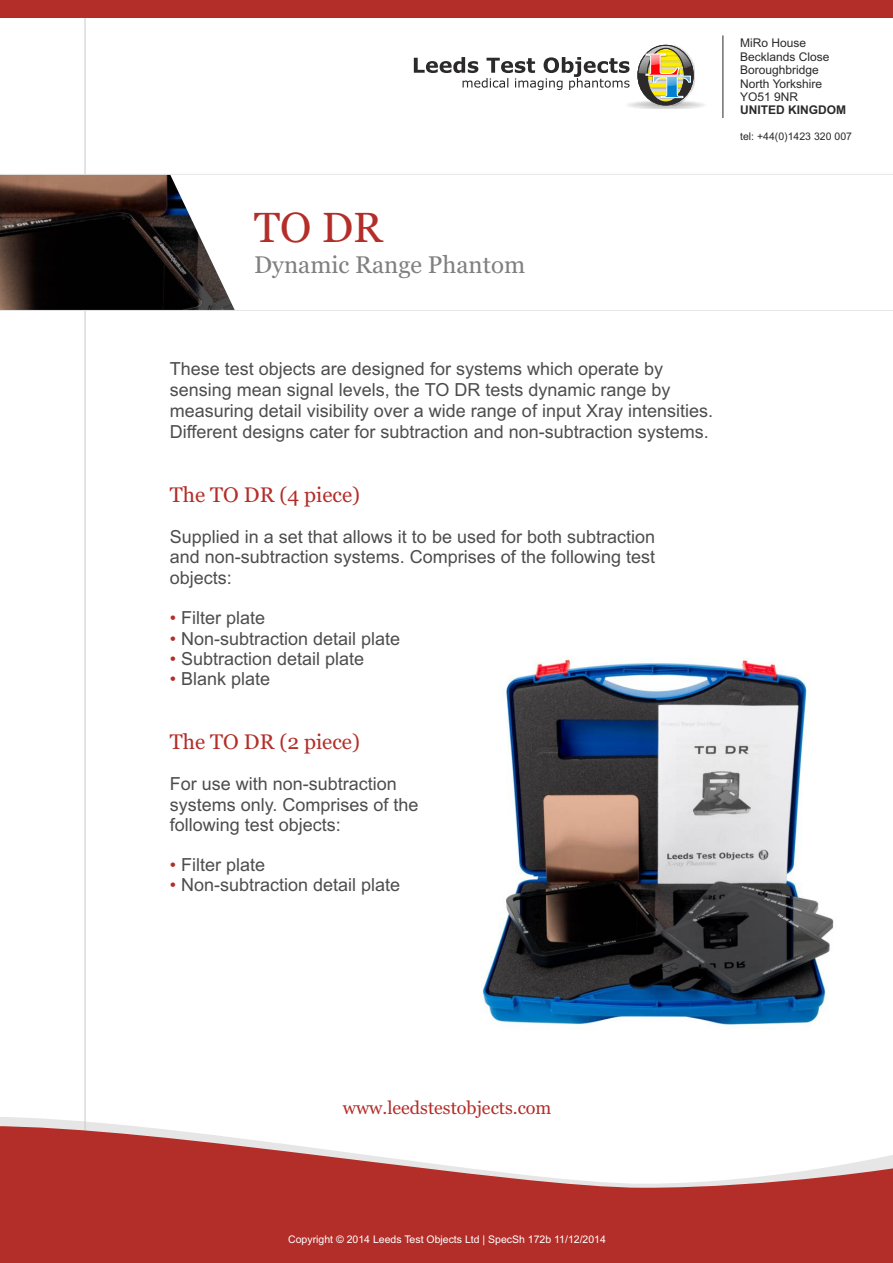
<style>
.page{position:relative;width:893px;height:1263px;background:#fff}
.page>*{position:absolute;margin:0;border:0;box-sizing:border-box;transform-origin:0 0}
.t1{font:42px "Georgia";color:#b32e29}
.t2{font:24px "Georgia";color:#808080}
.t3{font:21px "Georgia";color:#b32e29}
.t4{font:18px/20.5px "Arial";color:#4d4d4d}
.t5{font:18px "Georgia";color:#b32e29}
.t6{font:12px/13.4px "Arial";color:#2b2929}
.t7{font:700 12px "Arial";color:#2b2929}
.t8{font:10.5px "Arial";color:#fff}
.t9{font:10.5px "Arial";color:#2b2929}
.s1{color:#b32e29}
</style>
<div class="page">
<img style="left:481px;top:658px;width:353px;height:371px">
<svg style="left:0;top:18px;width:86px;height:1108px"></svg>
<svg style="left:0;top:1126px;width:893px;height:137px;fill:#b32e29"></svg>
<img style="left:0;top:175px;width:235px;height:135px">
<div style="left:0;top:0;width:893px;height:18px;background:#b32e29"></div>
<svg style="left:414px;top:57px;width:216px;height:33px"></svg>
<div style="left:624px;top:100px;width:83px;height:9px;background:#2b2929;opacity:.29"></div>
<div style="left:637px;top:45px;width:57px;height:61px;background:#fff;opacity:.29"></div>
<svg style="left:638px;top:45px;width:55px;height:60px;background:#a9a181"></svg>
<hr style="left:722px;top:35px;width:1px;height:83px;background:#2b2929">
<hr style="left:0;top:310px;width:893px;height:1px;background:#e6e6e6">
<hr style="left:0;top:174px;width:893px;height:1px;background:#e6e6e6">
<h1 class="t1" style="left:254px;top:210px;width:130px">TO DR</h1>
<h2 class="t2" style="left:254px;top:255px;width:272px">Dynamic Range Phantom</h2>
<p class="t6" style="left:740px;top:38px;width:91px">MiRo House<br>Becklands Close<br>Boroughbridge<br>North Yorkshire<br>YO51 9NR</p>
<p class="t7" style="left:740px;top:106px;width:107px">UNITED KINGDOM</p>
<p class="t9" style="left:740px;top:132px;width:113px">tel: +44(0)1423 320 007</p>
<p class="t4" style="left:170px;top:359px;width:545px;line-height:21.1px">These test objects are designed for systems which operate by sensing mean signal levels, the TO DR tests dynamic range by measuring detail visibility over a wide range of input Xray intensities.<br>Different designs cater for subtraction and non-subtraction systems.</p>
<p class="t3" style="left:170px;top:486px;width:192px">The TO DR (4 piece)</p>
<p class="t4" style="left:170px;top:528px;width:487px;text-align:justify">Supplied in a set that allows it to be used for both subtraction and non-subtraction systems. Comprises of the following test objects:</p>
<p class="t4" style="left:170px;top:609px;width:97px"><span class="s1">•</span> Filter plate</p>
<p class="t4" style="left:170px;top:630px;width:232px"><span class="s1">•</span> Non-subtraction detail plate</p>
<p class="t4" style="left:170px;top:650px;width:196px"><span class="s1">•</span> Subtraction detail plate</p>
<p class="t4" style="left:170px;top:670px;width:102px"><span class="s1">•</span> Blank plate</p>
<p class="t3" style="left:170px;top:733px;width:192px">The TO DR (2 piece)</p>
<p class="t4" style="left:170px;top:775px;width:250px">For use with non-subtraction systems only. Comprises of the following test objects:</p>
<p class="t4" style="left:170px;top:856px;width:97px"><span class="s1">•</span> Filter plate</p>
<p class="t4" style="left:170px;top:876px;width:232px"><span class="s1">•</span> Non-subtraction detail plate</p>
<p class="t5" style="left:343px;top:1101px;width:210px">www.leedstestobjects.com</p>
<p class="t8" style="left:288px;top:1235px;width:319px">Copyright © 2014 Leeds Test Objects Ltd | SpecSh 172b 11/12/2014</p>
</div>
